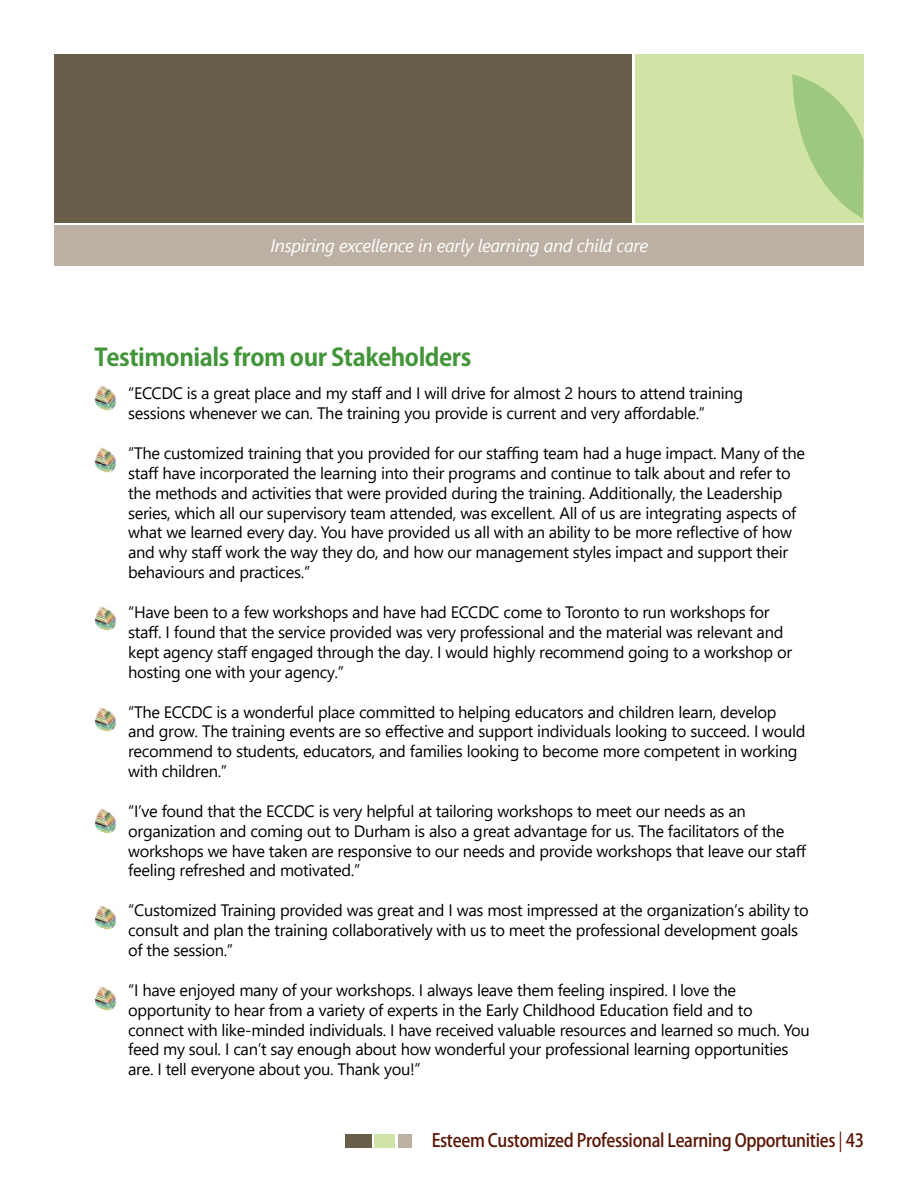
<style>
.page{position:relative;width:918px;height:1188px;background:#fff}
.page>*{position:absolute;margin:0;border:0;box-sizing:border-box;transform-origin:0 0}
.t1{font:700 24px "Koz Go Pro";letter-spacing:-.02em;color:#439539}
.t2{font:500 18.15px "Koz Go Pro";letter-spacing:-.02em;color:#5b1400;scale:.91 1}
.t3{font:italic 18px "Segoe UI";letter-spacing:-.02em;color:#fff}
.t4{font:16.5px/19.8px "Segoe UI";letter-spacing:-.02em;color:#000}
.s1{font-weight:400}
</style>
<div class="page">
<div style="left:54px;top:54px;width:578px;height:169px;background:#695e4a"></div>
<div style="left:635px;top:54px;width:229px;height:169px;background:#d0e4a6"></div>
<div style="left:55px;top:226px;width:809px;height:40px;background:#bbb0a3"></div>
<svg style="left:792px;top:74px;width:72px;height:145px"></svg>
<img style="left:94px;top:386px;width:23px;height:24px">
<img style="left:94px;top:448px;width:23px;height:24px">
<img style="left:94px;top:606px;width:23px;height:25px">
<img style="left:94px;top:707px;width:23px;height:25px">
<img style="left:94px;top:809px;width:23px;height:24px">
<img style="left:94px;top:905px;width:23px;height:25px">
<img style="left:94px;top:986px;width:23px;height:25px">
<div style="left:345px;top:1134px;width:27px;height:14px;background:#695e4a"></div>
<div style="left:375px;top:1134px;width:20px;height:14px;background:#d0e4a6"></div>
<div style="left:398px;top:1134px;width:13px;height:14px;background:#bbb0a3"></div>
<p class="t3" style="left:270px;top:229px;width:379px">Inspiring excellence in early learning and child care</p>
<h1 class="t1" style="left:94px;top:342px;width:378px">Testimonials from our Stakeholders</h1>
<p class="t4" style="left:128px;top:382px;width:616px">“ECCDC is a great place and my staff and I will drive for almost 2 hours to attend training sessions whenever we can. The training you provide is current and very affordable.”</p>
<p class="t4" style="left:128px;top:442px;width:678px">“The customized training that you provided for our staffing team had a huge impact. Many of the staff have incorporated the learning into their programs and continue to talk about and refer to the methods and activities that were provided during the training. Additionally, the Leadership series, which all our supervisory team attended, was excellent. All of us are integrating aspects of what we learned every day. You have provided us all with an ability to be more reflective of how and why staff work the way they do, and how our management styles impact and support their behaviours and practices.”</p>
<p class="t4" style="left:128px;top:601px;width:665px">“Have been to a few workshops and have had ECCDC come to Toronto to run workshops for staff. I found that the service provided was very professional and the material was relevant and kept agency staff engaged through the day. I would highly recommend going to a workshop or hosting one with your agency.”</p>
<p class="t4" style="left:128px;top:700px;width:679px">“The ECCDC is a wonderful place committed to helping educators and children learn, develop and grow. The training events are so effective and support individuals looking to succeed. I would recommend to students, educators, and families looking to become more competent in working with children.”</p>
<p class="t4" style="left:128px;top:800px;width:680px">“I’ve found that the ECCDC is very helpful at tailoring workshops to meet our needs as an organization and coming out to Durham is also a great advantage for us. The facilitators of the workshops we have taken are responsive to our needs and provide workshops that leave our staff feeling refreshed and motivated.”</p>
<p class="t4" style="left:128px;top:899px;width:682px">“Customized Training provided was great and I was most impressed at the organization’s ability to consult and plan the training collaboratively with us to meet the professional development goals of the session.”</p>
<p class="t4" style="left:128px;top:979px;width:683px">“I have enjoyed many of your workshops. I always leave them feeling inspired. I love the opportunity to hear from a variety of experts in the Early Childhood Education field and to connect with like-minded individuals. I have received valuable resources and learned so much. You feed my soul. I can’t say enough about how wonderful your professional learning opportunities are. I tell everyone about you. Thank you!”</p>
<p class="t2" style="left:432px;top:1129px;width:477px">Esteem Customized Professional Learning Opportunities <span class="s1">|</span> 43</p>
</div>
